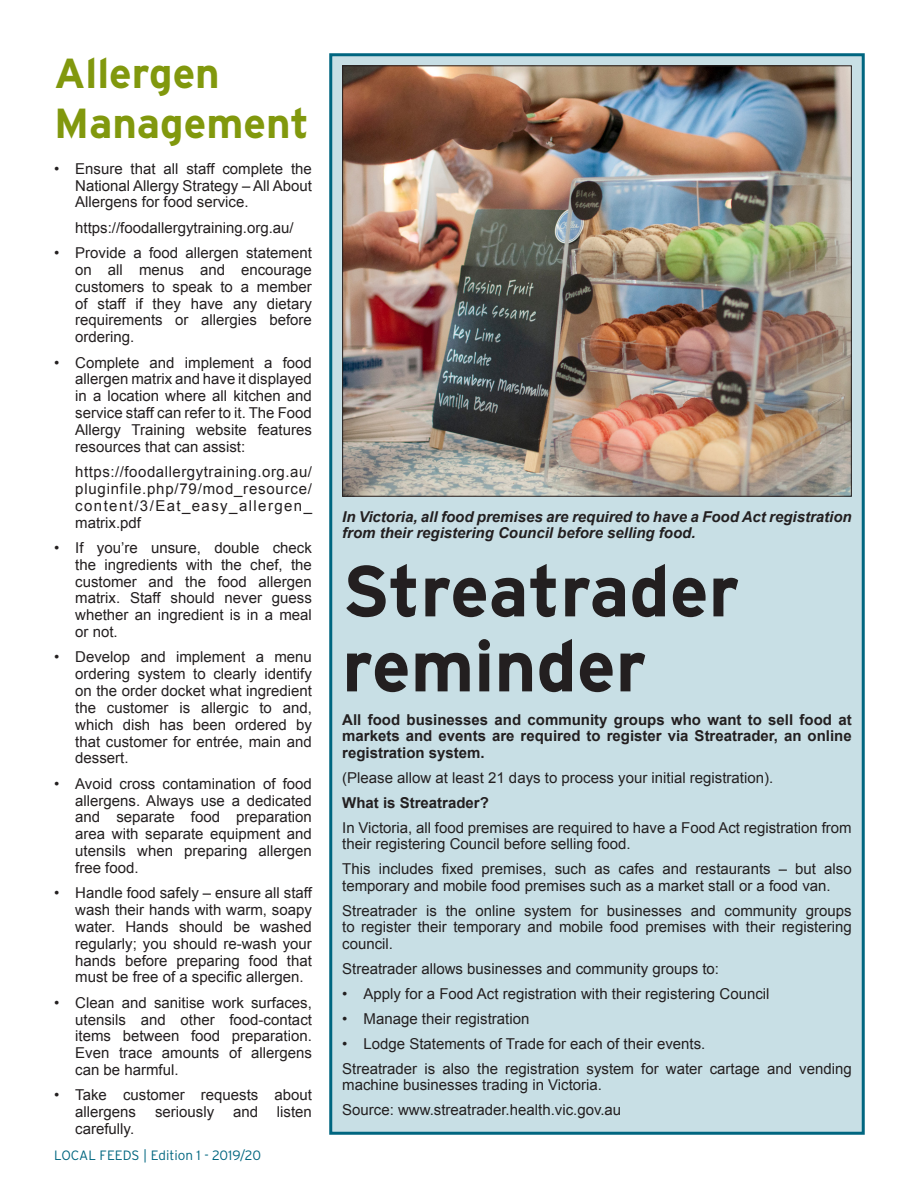
<style>
.page{position:relative;width:918px;height:1188px;background:#fff}
.page>*{position:absolute;margin:0;border:0;box-sizing:border-box;transform-origin:0 0}
.t1{font:700 72px/75px "Interstate";color:#231f20}
.t2{font:700 42px/50.4px "Interstate";color:#81980d}
.t3{font:15px/16.8px "Arial";color:#231f20;text-align:justify}
.t4{font:700 15px/16.5px "Arial";color:#231f20;text-align:justify}
.t5{font:italic 700 15px/16.5px "Arial";color:#231f20}
.t6{font:300 13.5px "Interstate";color:#006680}
</style>
<div class="page">
<div style="left:329px;top:53px;width:536px;height:1082px;background:#c8dfe5;border:3px solid #006680"></div>
<img style="left:344px;top:67px;width:506px;height:428px">
<p class="t2" style="left:54px;top:47px;width:256px">Allergen<br>Management</p>
<p class="t3" style="left:75px;top:160px;width:238px;text-indent:-21px">• Ensure that all staff complete the National Allergy Strategy – All About Allergens for food service.</p>
<p class="t3" style="left:75px;top:219px;width:220px">https://foodallergytraining.org.au/</p>
<p class="t3" style="left:75px;top:245px;width:238px;text-indent:-21px">• Provide a food allergen statement on all menus and encourage customers to speak to a member of staff if they have any dietary requirements or allergies before ordering.</p>
<p class="t3" style="left:75px;top:354px;width:238px;text-indent:-21px">• Complete and implement a food allergen matrix and have it displayed in a location where all kitchen and service staff can refer to it. The Food Allergy Training website features resources that can assist:</p>
<p class="t3" style="left:75px;top:464px;width:238px">https://foodallergytraining.org.au/ pluginfile.php/79/mod_resource/ content/3/Eat_easy_allergen_ matrix.pdf</p>
<p class="t3" style="left:75px;top:539px;width:238px;text-indent:-21px">• If you’re unsure, double check the ingredients with the chef, the customer and the food allergen matrix. Staff should never guess whether an ingredient is in a meal or not.</p>
<p class="t3" style="left:75px;top:649px;width:238px;text-indent:-21px">• Develop and implement a menu ordering system to clearly identify on the order docket what ingredient the customer is allergic to and, which dish has been ordered by that customer for entrée, main and dessert.</p>
<p class="t3" style="left:75px;top:775px;width:238px;text-indent:-21px">• Avoid cross contamination of food allergens. Always use a dedicated and separate food preparation area with separate equipment and utensils when preparing allergen free food.</p>
<p class="t3" style="left:75px;top:885px;width:238px;text-indent:-21px">• Handle food safely – ensure all staff wash their hands with warm, soapy water. Hands should be washed regularly; you should re-wash your hands before preparing food that must be free of a specific allergen.</p>
<p class="t3" style="left:75px;top:994px;width:238px;text-indent:-21px">• Clean and sanitise work surfaces, utensils and other food-contact items between food preparation.<br>Even trace amounts of allergens can be harmful.</p>
<p class="t3" style="left:75px;top:1087px;width:238px;text-indent:-21px">• Take customer requests about allergens</p>
<p class="t3" style="left:155px;top:1104px;width:61px">seriously</p>
<p class="t3" style="left:233px;top:1104px;width:27px">and</p>
<p class="t3" style="left:277px;top:1104px;width:37px">listen</p>
<p class="t3" style="left:75px;top:1120px;width:60px">carefully.</p>
<p class="t6" style="left:54px;top:1147px;width:209px">LOCAL FEEDS | Edition 1 - 2019/20</p>
<p class="t5" style="left:342px;top:509px;width:511px">In Victoria, all food premises are required to have a Food Act registration from their registering Council before selling food.</p>
<p class="t1" style="left:342px;top:553px;width:399px">Streatrader reminder</p>
<p class="t4" style="left:342px;top:712px;width:511px">All food businesses and community groups who want to sell food at markets and events are required to register via Streatrader, an online registration system.</p>
<p class="t3" style="left:342px;top:769px;width:432px">(Please allow at least 21 days to process your initial registration).</p>
<p class="t4" style="left:342px;top:795px;width:148px">What is Streatrader?</p>
<p class="t3" style="left:342px;top:820px;width:511px">In Victoria, all food premises are required to have a Food Act registration from their registering Council before selling food.</p>
<p class="t3" style="left:342px;top:861px;width:511px">This includes fixed premises, such as cafes and restaurants – but also temporary and mobile food premises such as a market stall or a food van.</p>
<p class="t3" style="left:342px;top:903px;width:511px">Streatrader is the online system for businesses and community groups to register their temporary and mobile food premises with their registering council.</p>
<p class="t3" style="left:342px;top:960px;width:378px">Streatrader allows businesses and community groups to:</p>
<p class="t3" style="left:342px;top:985px;width:429px">• Apply for a Food Act registration with their registering Council</p>
<p class="t3" style="left:342px;top:1010px;width:189px">• Manage their registration</p>
<p class="t3" style="left:342px;top:1035px;width:365px">• Lodge Statements of Trade for each of their events.</p>
<p class="t3" style="left:342px;top:1061px;width:511px">Streatrader is also the registration system for water cartage and vending machine businesses trading in Victoria.</p>
<p class="t3" style="left:342px;top:1102px;width:281px">Source: www.streatrader.health.vic.gov.au</p>
</div>
